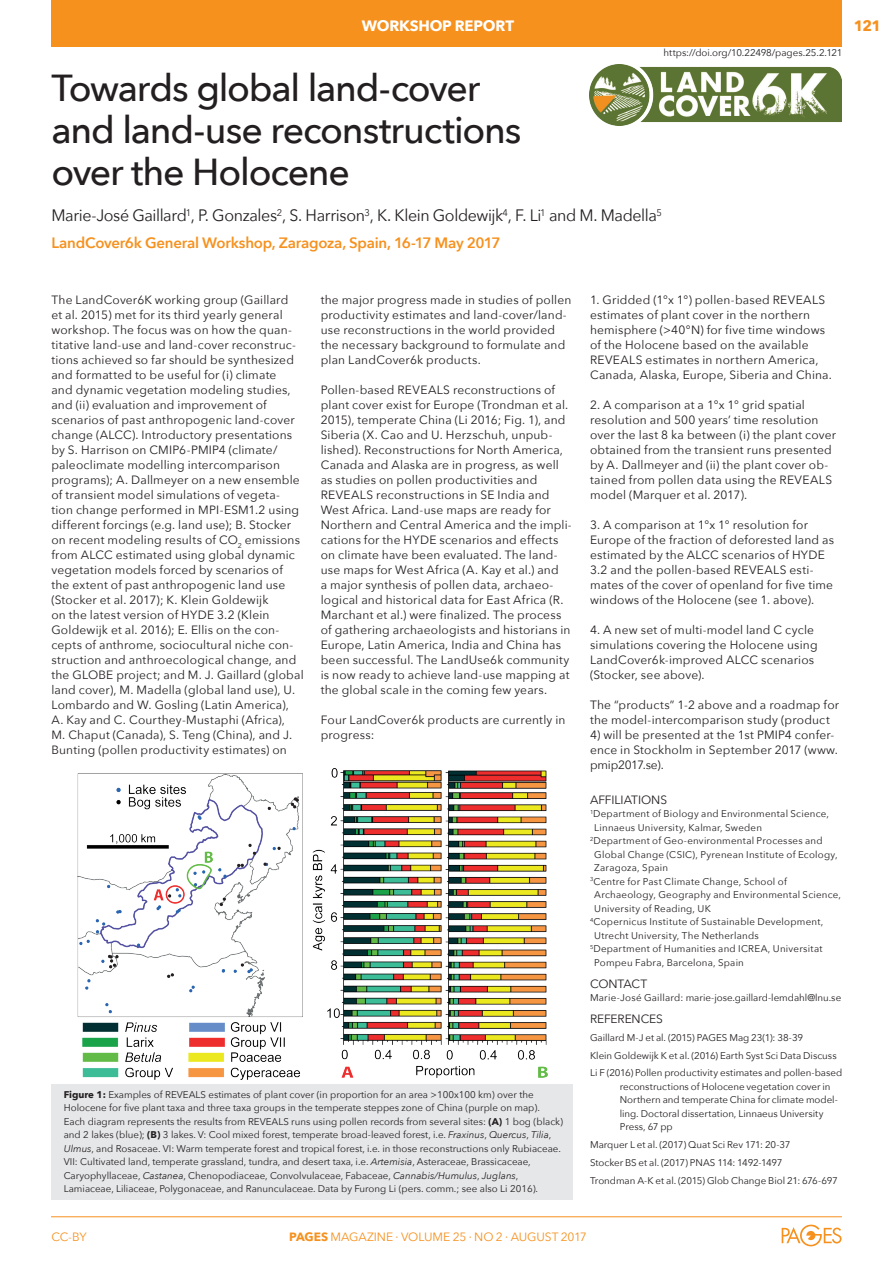
<style>
.page{position:relative;width:893px;height:1263px;background:#fff}
.page>*{position:absolute;margin:0;border:0;box-sizing:border-box;transform-origin:0 0}
.ARTICLE-Title{font:500 37.5px/42px "Avenir Next";letter-spacing:-.035em;color:#231f20}
.ARTICLE-Authors{font:16.5px "Avenir Next";letter-spacing:-.025em;color:#231f20}
.ARTICLE-Authors-2{font:600 15px "Avenir Next";letter-spacing:-.015em;color:#f6911e}
.t1{font:700 15px "Avenir Next";letter-spacing:-.015em;color:#fff}
.PAGE_NUMBER{font:700 15px "Avenir Next";color:#f6911e}
._3col-text{font:12px/15px "Avenir Next";letter-spacing:.015em;color:#231f20}
.t2{font:12px "Avenir Next";letter-spacing:-.01em;color:#f6911e}
.ARTICLE-INFO-Title{font:12px "Avenir Next";letter-spacing:-.005em;color:#231f20}
.ARTICLE-Figure_Capti{font:9.75px/13.5px "Avenir Next";color:#231f20}
.ARTICLE-INFO-Authors{font:9.75px/13.5px "Avenir Next";letter-spacing:.02em;color:#231f20}
.ARTICLE-INFO-Referen{font:9.75px/13.5px "Avenir Next";letter-spacing:-.005em;color:#231f20}
.ARTICLE-INFO-General{font:9.75px "Avenir Next";letter-spacing:-.005em;color:#231f20}
.DOI{font:9.75px "Avenir Next";letter-spacing:-.005em;color:#231f20}
.s1{font-weight:700}
.s2{font-style:italic}
</style>
<div class="page">
<hr style="left:51px;top:1216px;width:791px;height:1px;background:#f6911e">
<svg style="left:782px;top:1225px;width:60px;height:21px"></svg>
<div style="left:51px;top:0;width:791px;height:46px;background:#f6911e"></div>
<img style="left:590px;top:65px;width:252px;height:60px">
<div style="left:51px;top:1084px;width:522px;height:115px;background:#e6e7e9"></div>
<img style="left:77px;top:769px;width:470px;height:310px">
<p class="t1" style="left:362px;top:12px;width:154px">WORKSHOP REPORT</p>
<p class="PAGE_NUMBER" style="left:854px;top:12px;width:29px">121</p>
<p class="DOI" style="left:663px;top:45px;width:180px">https://doi.org/10.22498/pages.25.2.121</p>
<p class="ARTICLE-Title" style="left:51px;top:66px;width:472px">Towards global land-cover and land-use reconstructions over the Holocene</p>
<p class="ARTICLE-Authors" style="left:51px;top:202px;width:612px">Marie-José Gaillard<sup>1</sup>, P. Gonzales<sup>2</sup>, S. Harrison<sup>3</sup>, K. Klein Goldewijk<sup>4</sup>, F. Li<sup>1</sup> and M. Madella<sup>5</sup></p>
<p class="ARTICLE-Authors-2" style="left:51px;top:230px;width:451px">LandCover6k General Workshop, Zaragoza, Spain, 16-17 May 2017</p>
<p class="_3col-text" style="left:51px;top:292px;width:254px">The LandCover6K working group (Gaillard<br>et al. 2015) met for its third yearly general workshop. The focus was on how the quan&shy;titative land-use and land-cover reconstruc&shy;tions achieved so far should be synthesized and formatted to be useful for (i) climate<br>and dynamic vegetation modeling studies, and (ii) evaluation and improvement of scenarios of past anthropogenic land-cover change (ALCC). Introductory presentations by S. Harrison on CMIP6-PMIP4 (climate/ paleoclimate modelling intercomparison programs); A. Dallmeyer on a new ensemble of transient model simulations of vegeta&shy;tion change performed in MPI-ESM1.2 using different forcings (e.g. land use); B. Stocker on recent modeling results of CO<sub>2</sub> emissions from ALCC estimated using global dynamic vegetation models forced by scenarios of the extent of past anthropogenic land use (Stocker et al. 2017); K. Klein Goldewijk<br>on the latest version of HYDE 3.2 (Klein Goldewijk et al. 2016); E. Ellis on the con&shy;cepts of anthrome, sociocultural niche con&shy;struction and anthroecological change, and the GLOBE project; and M. J. Gaillard (global land cover), M. Madella (global land use), U.<br>Lombardo and W. Gosling (Latin America), A. Kay and C. Courthey-Mustaphi (Africa),<br>M. Chaput (Canada), S. Teng (China), and J.<br>Bunting (pollen productivity estimates) on</p>
<p class="_3col-text" style="left:321px;top:292px;width:252px">the major progress made in studies of pollen productivity estimates and land-cover/land&shy;use reconstructions in the world provided the necessary background to formulate and plan LandCover6k products.</p>
<p class="_3col-text" style="left:321px;top:382px;width:253px">Pollen-based REVEALS reconstructions of plant cover exist for Europe (Trondman et al.<br>2015), temperate China (Li 2016; Fig. 1), and Siberia (X. Cao and U. Herzschuh, unpub&shy;lished). Reconstructions for North America, Canada and Alaska are in progress, as well as studies on pollen productivities and REVEALS reconstructions in SE India and West Africa. Land-use maps are ready for Northern and Central America and the impli&shy;cations for the HYDE scenarios and effects on climate have been evaluated. The land&shy;use maps for West Africa (A. Kay et al.) and<br>a major synthesis of pollen data, archaeo&shy;logical and historical data for East Africa (R.<br>Marchant et al.) were finalized. The process of gathering archaeologists and historians in Europe, Latin America, India and China has been successful. The LandUse6k community is now ready to achieve land-use mapping at the global scale in the coming few years.</p>
<p class="_3col-text" style="left:321px;top:712px;width:246px">Four LandCover6k products are currently in progress:</p>
<p class="ARTICLE-Figure_Capti" style="left:64px;top:1087px;width:501px"><span class="s1">Figure 1:</span> Examples of REVEALS estimates of plant cover (in proportion for an area &gt;100x100 km) over the Holocene for five plant taxa and three taxa groups in the temperate steppes zone of China (purple on map).<br>Each diagram represents the results from REVEALS runs using pollen records from several sites: <span class="s1">(A)</span> 1 bog (black) and 2 lakes (blue); <span class="s1">(B)</span> 3 lakes. V: Cool mixed forest, temperate broad-leaved forest, i.e. <span class="s2">Fraxinus</span>, <span class="s2">Quercus</span>, <span class="s2">Tilia</span>, <span class="s2">Ulmus</span>, and Rosaceae. VI: Warm temperate forest and tropical forest, i.e. in those reconstructions only Rubiaceae.<br>VII: Cultivated land, temperate grassland, tundra, and desert taxa, i.e. <span class="s2">Artemisia</span>, Asteraceae, Brassicaceae, Caryophyllaceae, <span class="s2">Castanea</span>, Chenopodiaceae, Convolvulaceae, Fabaceae, <span class="s2">Cannabis/Humulus</span>, <span class="s2">Juglans</span>, Lamiaceae, Liliaceae, Polygonaceae, and Ranunculaceae. Data by Furong Li (pers. comm.; see also Li 2016).</p>
<p class="_3col-text" style="left:590px;top:292px;width:243px">1. Gridded (1°x 1°) pollen-based REVEALS estimates of plant cover in the northern hemisphere (&gt;40°N) for five time windows of the Holocene based on the available REVEALS estimates in northern America, Canada, Alaska, Europe, Siberia and China.</p>
<p class="_3col-text" style="left:590px;top:397px;width:248px">2. A comparison at a 1°x 1° grid spatial resolution and 500 years’ time resolution over the last 8 ka between (i) the plant cover obtained from the transient runs presented by A. Dallmeyer and (ii) the plant cover ob&shy;tained from pollen data using the REVEALS model (Marquer et al. 2017).</p>
<p class="_3col-text" style="left:590px;top:517px;width:246px">3. A comparison at 1°x 1° resolution for Europe of the fraction of deforested land as estimated by the ALCC scenarios of HYDE 3.2 and the pollen-based REVEALS esti&shy;mates of the cover of openland for five time windows of the Holocene (see 1. above).</p>
<p class="_3col-text" style="left:590px;top:622px;width:229px">4. A new set of multi-model land C cycle simulations covering the Holocene using LandCover6k-improved ALCC scenarios (Stocker, see above).</p>
<p class="_3col-text" style="left:590px;top:697px;width:251px">The “products” 1-2 above and a roadmap for the model-intercomparison study (product</p>
<p class="_3col-text" style="left:590px;top:727px;width:249px">4) will be presented at the 1st PMIP4 confer&shy;ence in Stockholm in September 2017 (www. pmip2017.se).</p>
<p class="ARTICLE-INFO-Title" style="left:590px;top:789px;width:77px">AFFILIATIONS</p>
<p class="ARTICLE-INFO-Authors" style="left:594px;top:806px;width:236px;text-indent:-4px"><sup>1</sup>Department of Biology and Environmental Science,<br>Linnaeus University, Kalmar, Sweden</p>
<p class="ARTICLE-INFO-Authors" style="left:594px;top:833px;width:245px;text-indent:-4px"><sup>2</sup>Department of Geo-environmental Processes and<br>Global Change (CSIC), Pyrenean Institute of Ecology,<br>Zaragoza, Spain</p>
<p class="ARTICLE-INFO-Authors" style="left:594px;top:874px;width:248px;text-indent:-4px"><sup>3</sup>Centre for Past Climate Change, School of<br>Archaeology, Geography and Environmental Science,<br>University of Reading, UK</p>
<p class="ARTICLE-INFO-Authors" style="left:594px;top:914px;width:231px;text-indent:-4px"><sup>4</sup>Copernicus Institute of Sustainable Development,<br>Utrecht University, The Netherlands</p>
<p class="ARTICLE-INFO-Authors" style="left:594px;top:941px;width:230px;text-indent:-4px"><sup>5</sup>Department of Humanities and ICREA, Universitat<br>Pompeu Fabra, Barcelona, Spain</p>
<p class="ARTICLE-INFO-Title" style="left:590px;top:973px;width:58px">CONTACT</p>
<p class="ARTICLE-INFO-General" style="left:590px;top:989px;width:253px">Marie-José Gaillard: marie-jose.gaillard-lemdahl@lnu.se</p>
<p class="ARTICLE-INFO-Title" style="left:590px;top:1009px;width:73px">REFERENCES</p>
<p class="ARTICLE-INFO-Referen" style="left:590px;top:1030px;width:215px">Gaillard M-J et al. (2015) PAGES Mag 23(1): 38-39</p>
<p class="ARTICLE-INFO-Referen" style="left:590px;top:1048px;width:248px">Klein Goldewijk K et al. (2016) Earth Syst Sci Data Discuss</p>
<p class="ARTICLE-INFO-Referen" style="left:620px;top:1066px;width:224px;text-indent:-30px">Li F (2016) Pollen productivity estimates and pollen-based reconstructions of Holocene vegetation cover in Northern and temperate China for climate model&shy;ling. Doctoral dissertation, Linnaeus University Press, 67 pp</p>
<p class="ARTICLE-INFO-Referen" style="left:590px;top:1137px;width:202px">Marquer L et al. (2017) Quat Sci Rev 171: 20-37</p>
<p class="ARTICLE-INFO-Referen" style="left:590px;top:1155px;width:194px">Stocker BS et al. (2017) PNAS 114: 1492-1497</p>
<p class="ARTICLE-INFO-Referen" style="left:590px;top:1173px;width:249px">Trondman A-K et al. (2015) Glob Change Biol 21: 676-697</p>
<p class="t2" style="left:51px;top:1227px;width:37px">CC-BY</p>
<p class="t2" style="left:289px;top:1227px;width:239px"><span class="s1">PAGES</span> MAGAZINE ∙ VOLUME 25 ∙ NO 2 ∙ Augu</p>
<p class="t2" style="left:545px;top:1227px;width:44px">st 2017</p>
</div>
